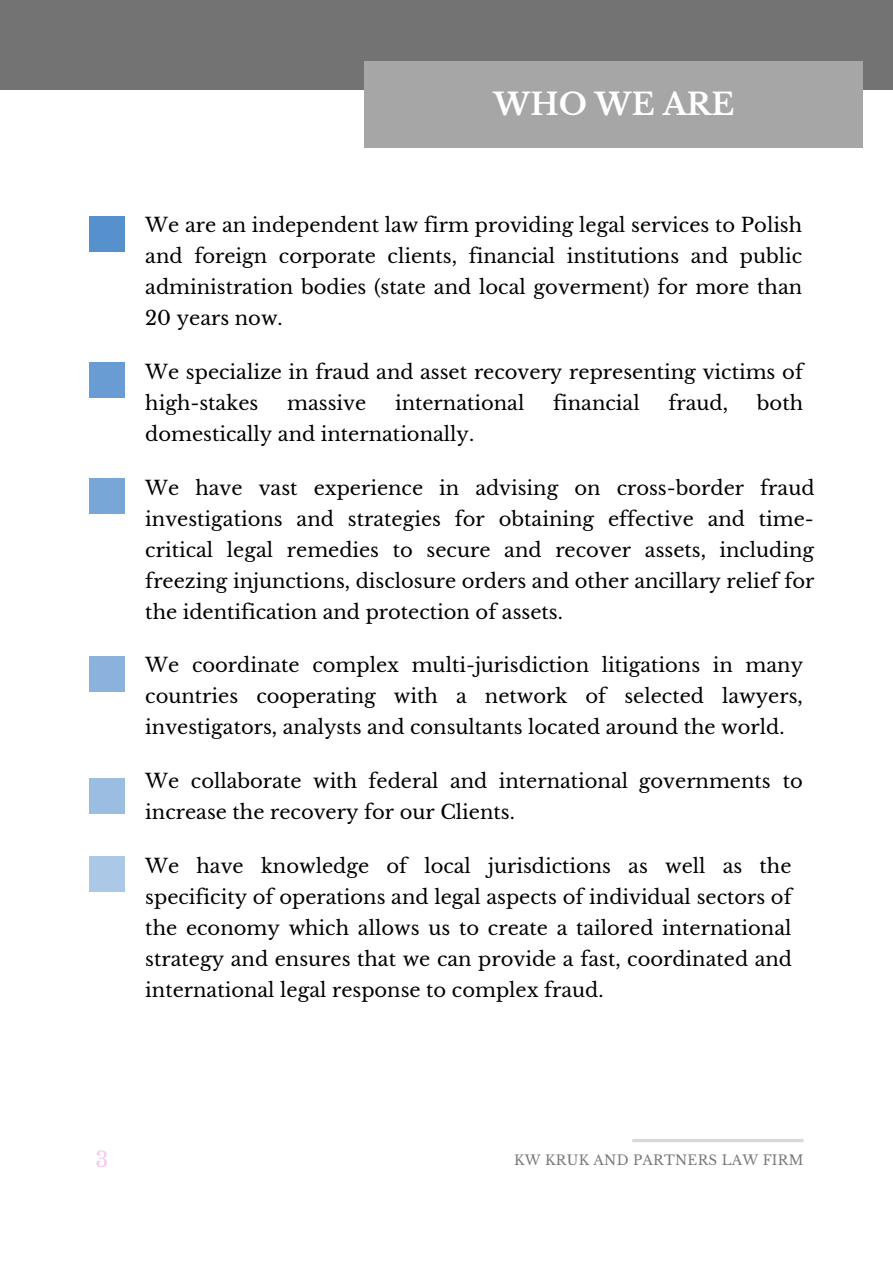
<style>
.page{position:relative;width:893px;height:1264px;background:#fff}
.page>*{position:absolute;margin:0;border:0;box-sizing:border-box;transform-origin:0 0}
.t1{font:700 30px "Libre Baskerville";color:#fff}
.t2{font:21px "Libre Baskerville";color:#f6c7f0}
.t3{font:19.5px/30.9px "Libre Baskerville";color:#000;text-align:justify}
.t4{font:13.5px "Libre Baskerville";letter-spacing:.02em;color:#7b787b}
</style>
<div class="page">
<div style="left:0;top:0;width:892px;height:89px;background:#737373"></div>
<div style="left:364px;top:62px;width:498px;height:86px;background:#a6a6a6"></div>
<div style="left:89px;top:215px;width:36px;height:36px;background:#5791cd"></div>
<div style="left:89px;top:362px;width:36px;height:36px;background:#689cd2"></div>
<div style="left:89px;top:478px;width:36px;height:36px;background:#78a7d7"></div>
<div style="left:89px;top:655px;width:36px;height:36px;background:#8ab2dc"></div>
<div style="left:89px;top:777px;width:36px;height:36px;background:#9abde1"></div>
<div style="left:89px;top:856px;width:36px;height:36px;background:#abc8e6"></div>
<svg style="left:632px;top:1139px;width:171px;height:3px"></svg>
<p class="t1" style="left:493px;top:86px;width:242px">WHO WE ARE</p>
<p class="t3" style="left:145px;top:210px;width:658px">We are an independent law firm providing legal services to Polish and foreign corporate clients, financial institutions and public administration bodies (state and local goverment) for more than 20 years now.</p>
<p class="t3" style="left:145px;top:356px;width:659px">We specialize in fraud and asset recovery representing victims of high-stakes</p>
<p class="t3" style="left:287px;top:387px;width:80px">massive</p>
<p class="t3" style="left:395px;top:387px;width:131px">international</p>
<p class="t3" style="left:553px;top:387px;width:88px">financial</p>
<p class="t3" style="left:668px;top:387px;width:61px">fraud,</p>
<p class="t3" style="left:756px;top:387px;width:48px">both</p>
<p class="t3" style="left:145px;top:418px;width:330px">domestically and internationally.</p>
<p class="t3" style="left:145px;top:472px;width:670px">We have vast experience in advising on cross-border fraud investigations and strategies for obtaining effective and time&shy;critical legal remedies to secure and recover assets, including freezing injunctions, disclosure orders and other ancillary relief for the identification and protection of assets.</p>
<p class="t3" style="left:145px;top:650px;width:659px">We coordinate complex multi-jurisdiction litigations in many countries cooperating with a network of selected lawyers, investigators, analysts and consultants located around the world.</p>
<p class="t3" style="left:145px;top:765px;width:659px">We collaborate with federal and international governments to increase the recovery for our Clients.</p>
<p class="t3" style="left:145px;top:850px;width:648px">We have knowledge of local jurisdictions as well as the specificity of operations and legal aspects of individual sectors of the economy which allows us to create a tailored international strategy and ensures that we can provide a fast, coordinated and international legal response to complex fraud.</p>
<p class="t2" style="left:95px;top:1146px;width:14px">3</p>
<p class="t4" style="left:514px;top:1151px;width:291px">KW KRUK AND PARTNERS LAW FIRM</p>
</div>
